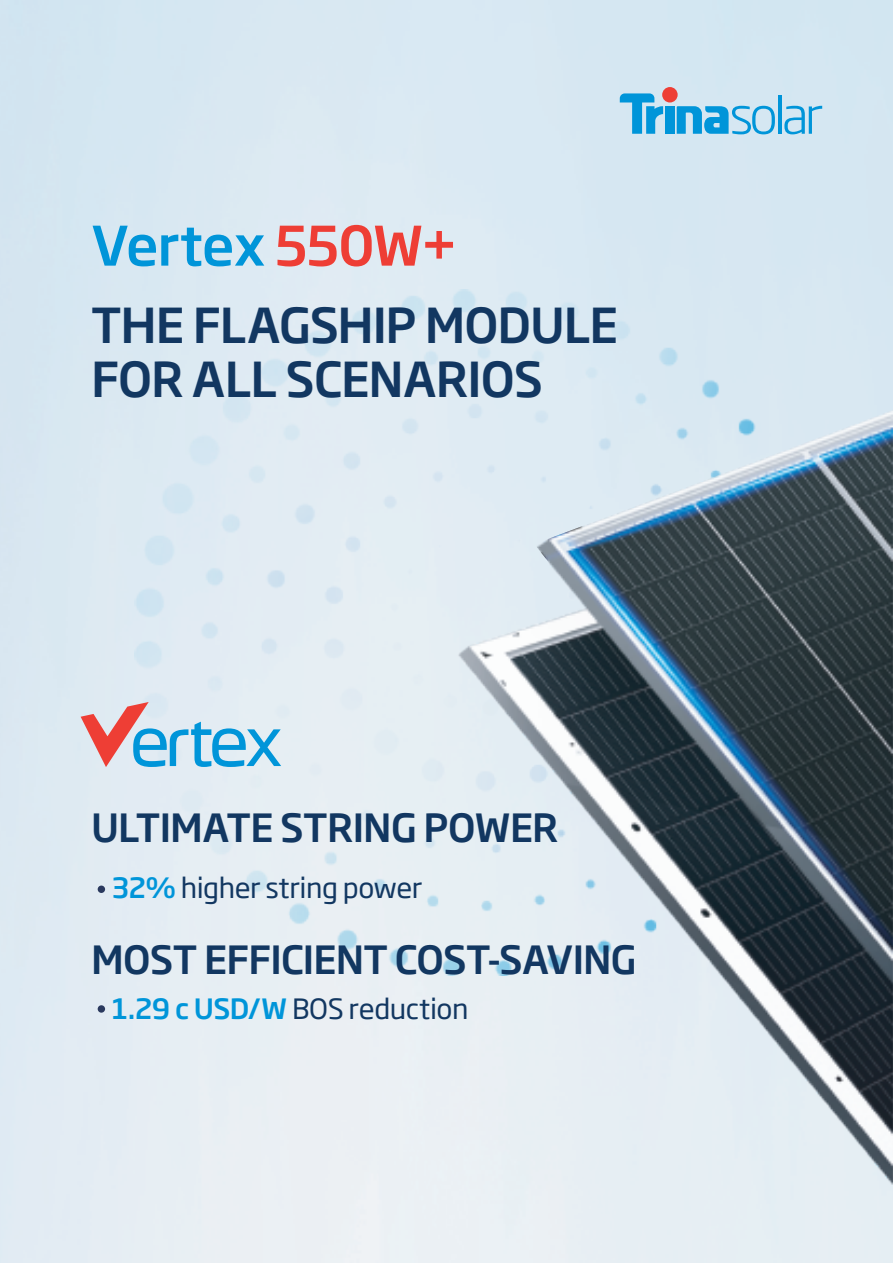
<style>
.page{position:relative;width:893px;height:1263px;background:#fff}
.page>*{position:absolute;margin:0;border:0;box-sizing:border-box;transform-origin:0 0}
.t1{font:500 53.85px "Soho Gothic Pro";letter-spacing:-.02em;color:#0095d9}
.t2{font:500 47.7px/53.7px "Soho Gothic Pro";letter-spacing:-.02em;color:#123761}
.t3{font:500 38.4px "Soho Gothic Pro";letter-spacing:-.02em;color:#123761}
.t4{font:27.6px "Soho Gothic Pro";letter-spacing:-.015em;color:#123761}
.s1{color:#ee3e35}
.s2{font-weight:500;color:#0095d9}
</style>
<div class="page">
<img style="left:0;top:0;width:893px;height:1263px">
<div style="left:134px;top:289px;width:691px;height:687px;background:#dfebf3"></div>
<img style="left:288px;top:368px;width:605px;height:816px">
<div style="left:98px;top:885px;width:7px;height:8px;background:#2a395e;border-radius:50%"></div>
<div style="left:98px;top:1005px;width:7px;height:8px;background:#2a395e;border-radius:50%"></div>
<div style="left:665px;top:106px;width:9px;height:28px;background:#0095d9"></div>
<div style="left:662px;top:87px;width:16px;height:15px;background:#ee3e35;border-radius:50%"></div>
<svg style="left:620px;top:93px;width:43px;height:41px;background:#64bbe4"></svg>
<svg style="left:677px;top:106px;width:98px;height:28px;background:#62bae4"></svg>
<hr style="left:778px;top:95px;width:3px;height:39px;background:#0095d9">
<svg style="left:784px;top:106px;width:38px;height:28px"></svg>
<svg style="left:81px;top:702px;width:200px;height:65px;background:#b8c7d8"></svg>
<h1 class="t1" style="left:91px;top:203px;width:368px">Vertex <span class="s1">550W+</span></h1>
<p class="t2" style="left:91px;top:295px;width:529px">THE FLAGSHIP MODULE<br>FOR ALL SCENARIOS</p>
<p class="t3" style="left:91px;top:798px;width:469px">ULTIMATE STRING POWER</p>
<p class="t4" style="left:112px;top:867px;width:312px"><span class="s2">32%</span> higher string power</p>
<p class="t3" style="left:91px;top:929px;width:547px">MOST EFFICIENT COST-SAVING</p>
<p class="t4" style="left:112px;top:987px;width:358px"><span class="s2">1.29 c USD/W</span> BOS reduction</p>
</div>
